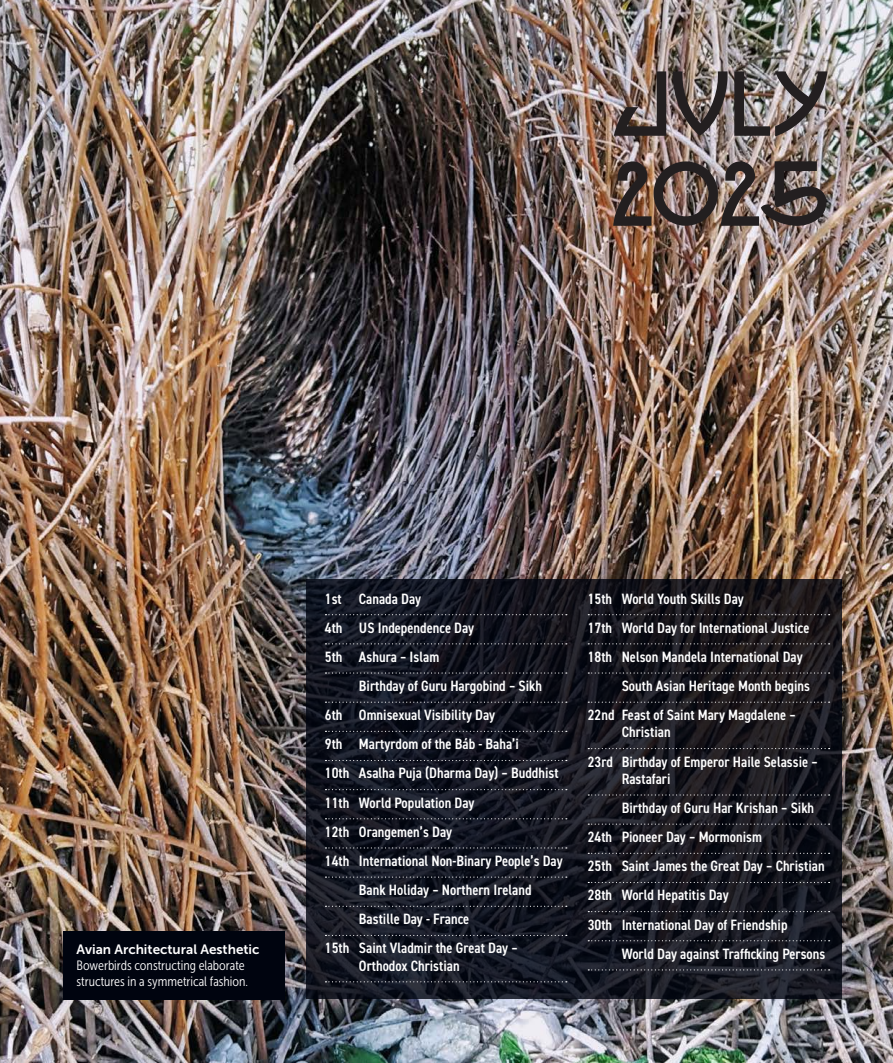
<style>
.page{position:relative;width:893px;height:1063px;background:#fff}
.page>*{position:absolute;margin:0;border:0;box-sizing:border-box;transform-origin:0 0}
.New_Month{font:90px "P22 Artsand Crafts";letter-spacing:-.03em;color:#231f20}
.Cal{font:600 condensed 15px/17.2px "DIN2014";color:#fff}
.t1{font:13.5px/16.2px "Museo Sans Cond 300";color:#fff}
.Caption_heading{font:13.5px "Museo Sans 700";color:#fff}
</style>
<div class="page">
<img style="left:0;top:0;width:893px;height:1063px">
<svg style="left:307px;top:579px;width:535px;height:420px"></svg>
<div style="left:64px;top:931px;width:221px;height:68px;background:#00040f"></div>
<svg style="left:325px;top:614px;width:242px;height:1px"></svg>
<svg style="left:325px;top:643px;width:242px;height:1px"></svg>
<svg style="left:325px;top:672px;width:242px;height:2px"></svg>
<svg style="left:325px;top:702px;width:242px;height:1px"></svg>
<svg style="left:325px;top:731px;width:242px;height:1px"></svg>
<svg style="left:325px;top:760px;width:242px;height:1px"></svg>
<svg style="left:325px;top:789px;width:242px;height:1px"></svg>
<svg style="left:325px;top:818px;width:242px;height:1px"></svg>
<svg style="left:325px;top:847px;width:242px;height:2px"></svg>
<svg style="left:325px;top:877px;width:242px;height:1px"></svg>
<svg style="left:325px;top:906px;width:242px;height:1px"></svg>
<svg style="left:325px;top:935px;width:242px;height:1px"></svg>
<svg style="left:325px;top:981px;width:242px;height:1px"></svg>
<svg style="left:588px;top:614px;width:242px;height:1px"></svg>
<svg style="left:588px;top:643px;width:242px;height:1px"></svg>
<svg style="left:588px;top:672px;width:242px;height:2px"></svg>
<svg style="left:588px;top:702px;width:242px;height:1px"></svg>
<svg style="left:588px;top:748px;width:242px;height:1px"></svg>
<svg style="left:588px;top:794px;width:242px;height:2px"></svg>
<svg style="left:588px;top:824px;width:242px;height:1px"></svg>
<svg style="left:588px;top:853px;width:242px;height:1px"></svg>
<svg style="left:588px;top:882px;width:242px;height:1px"></svg>
<svg style="left:588px;top:911px;width:242px;height:1px"></svg>
<svg style="left:588px;top:940px;width:242px;height:1px"></svg>
<svg style="left:588px;top:969px;width:242px;height:1px"></svg>
<p class="New_Month" style="left:612px;top:42px;width:219px">July</p>
<p class="New_Month" style="left:610px;top:132px;width:221px">2025</p>
<p class="Caption_heading" style="left:77px;top:942px;width:184px">Avian Architectural Aesthetic</p>
<p class="t1" style="left:77px;top:958px;width:173px">Bowerbirds constructing elaborate structures in a symmetrical fashion.</p>
<p class="Cal" style="left:325px;top:589px;width:98px">1st Canada Day</p>
<p class="Cal" style="left:325px;top:619px;width:151px">4th US Independence Day</p>
<p class="Cal" style="left:325px;top:648px;width:116px">5th Ashura – Islam</p>
<p class="Cal" style="left:359px;top:677px;width:185px">Birthday of Guru Hargobind – Sikh</p>
<p class="Cal" style="left:325px;top:706px;width:172px">6th Omnisexual Visibility Day</p>
<p class="Cal" style="left:325px;top:735px;width:196px">9th Martyrdom of the Báb - Baha’i</p>
<p class="Cal" style="left:325px;top:764px;width:235px">10th Asalha Puja (Dharma Day) – Buddhist</p>
<p class="Cal" style="left:325px;top:793px;width:151px">11th World Population Day</p>
<p class="Cal" style="left:325px;top:823px;width:129px">12th Orangemen’s Day</p>
<p class="Cal" style="left:325px;top:852px;width:239px">14th International Non-Binary People’s Day</p>
<p class="Cal" style="left:359px;top:881px;width:174px">Bank Holiday – Northern Ireland</p>
<p class="Cal" style="left:359px;top:910px;width:112px">Bastille Day - France</p>
<p class="Cal" style="left:359px;top:939px;width:160px;text-indent:-34px">15th Saint Vladmir the Great Day –<br>Orthodox Christian</p>
<p class="Cal" style="left:588px;top:589px;width:158px">15th World Youth Skills Day</p>
<p class="Cal" style="left:588px;top:619px;width:223px">17th World Day for International Justice</p>
<p class="Cal" style="left:588px;top:648px;width:216px">18th Nelson Mandela International Day</p>
<p class="Cal" style="left:622px;top:677px;width:190px">South Asian Heritage Month begins</p>
<p class="Cal" style="left:622px;top:706px;width:176px;text-indent:-34px">22nd Feast of Saint Mary Magdalene –<br>Christian</p>
<p class="Cal" style="left:622px;top:752px;width:198px;text-indent:-34px">23rd Birthday of Emperor Haile Selassie –<br>Rastafari</p>
<p class="Cal" style="left:622px;top:799px;width:194px">Birthday of Guru Har Krishan – Sikh</p>
<p class="Cal" style="left:588px;top:828px;width:176px">24th Pioneer Day – Mormonism</p>
<p class="Cal" style="left:588px;top:857px;width:238px">25th Saint James the Great Day – Christian</p>
<p class="Cal" style="left:588px;top:886px;width:142px">28th World Hepatitis Day</p>
<p class="Cal" style="left:588px;top:915px;width:201px">30th International Day of Friendship</p>
<p class="Cal" style="left:622px;top:945px;width:205px">World Day against Trafficking Persons</p>
</div>
